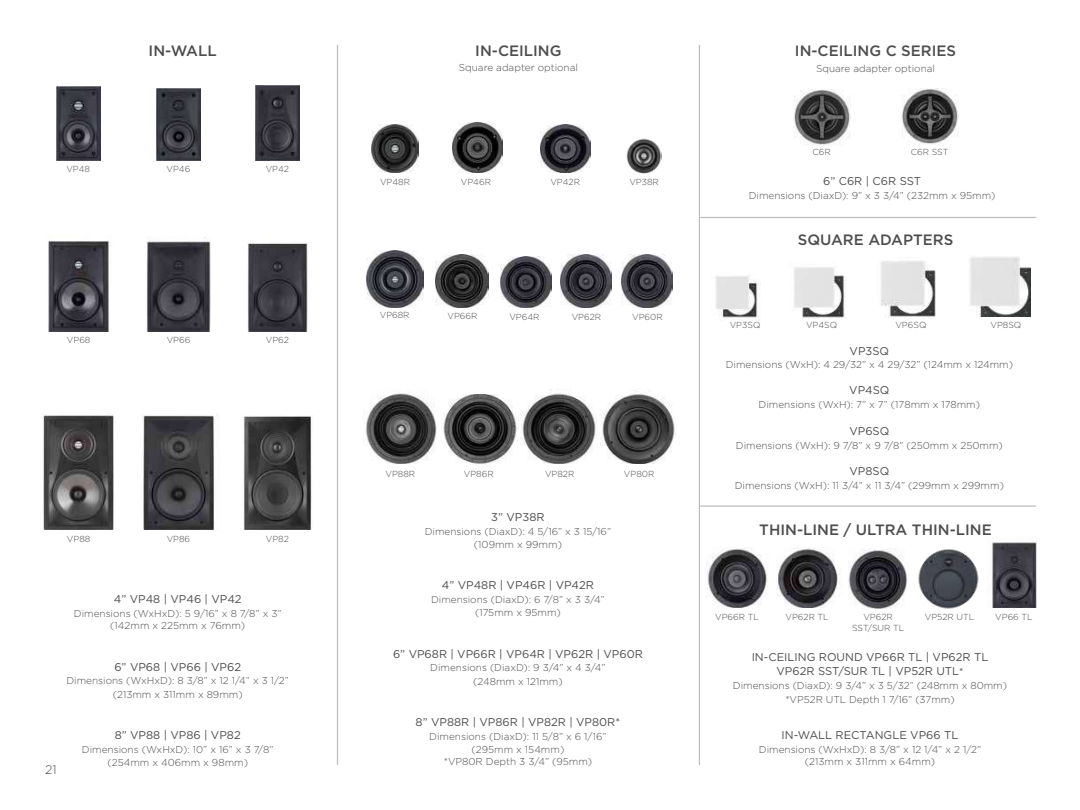
<style>
.page{position:relative;width:1080px;height:810px;background:#fff}
.page>*{position:absolute;margin:0;border:0;box-sizing:border-box;transform-origin:0 0}
.t1{font:500 15px "Gotham";color:#4d4d4f}
.t2{font:300 12.5px "Gotham";color:#4d4d4f}
.t3{font:11.25px/13.8px "Gotham";color:#4d4d4f;text-align:center}
.t4{font:300 10px/12.5px "Gotham";color:#4d4d4f;text-align:center}
.t5{font:300 8.75px "Gotham";color:#4d4d4f}
.s1{font-size:10px}
</style>
<div class="page">
<img style="left:43px;top:413px;width:71px;height:117px">
<img style="left:142px;top:413px;width:76px;height:117px">
<img style="left:242px;top:415px;width:72px;height:115px">
<hr style="left:337px;top:45px;width:1px;height:720px;background:#bcbec0">
<hr style="left:699px;top:45px;width:1px;height:720px;background:#bcbec0">
<hr style="left:700px;top:505px;width:336px;height:2px;background:#bcbec0">
<hr style="left:700px;top:217px;width:336px;height:1px;background:#bcbec0">
<img style="left:364px;top:393px;width:73px;height:71px">
<img style="left:442px;top:394px;width:76px;height:70px">
<img style="left:521px;top:389px;width:76px;height:75px">
<img style="left:600px;top:390px;width:76px;height:74px">
<img style="left:793px;top:90px;width:57px;height:56px">
<img style="left:901px;top:88px;width:57px;height:56px">
<img style="left:540px;top:125px;width:50px;height:47px">
<img style="left:453px;top:122px;width:50px;height:50px">
<img style="left:371px;top:124px;width:48px;height:48px">
<img style="left:561px;top:255px;width:51px;height:53px">
<img style="left:622px;top:255px;width:51px;height:53px">
<img style="left:500px;top:256px;width:51px;height:51px">
<img style="left:435px;top:255px;width:54px;height:53px">
<img style="left:366px;top:251px;width:57px;height:57px">
<img style="left:255px;top:85px;width:45px;height:75px">
<img style="left:156px;top:89px;width:45px;height:71px">
<img style="left:56px;top:86px;width:45px;height:74px">
<img style="left:247px;top:241px;width:61px;height:90px">
<img style="left:146px;top:237px;width:65px;height:94px">
<img style="left:48px;top:240px;width:61px;height:91px">
<img style="left:626px;top:138px;width:36px;height:36px">
<img style="left:794px;top:267px;width:52px;height:52px">
<img style="left:880px;top:261px;width:56px;height:58px">
<img style="left:970px;top:257px;width:60px;height:59px">
<img style="left:715px;top:275px;width:44px;height:43px">
<img style="left:992px;top:542px;width:45px;height:65px">
<img style="left:918px;top:549px;width:61px;height:60px">
<img style="left:705px;top:547px;width:135px;height:61px">
<img style="left:848px;top:549px;width:59px;height:59px">
<p class="t5" style="left:66px;top:164px;width:25px">VP48</p>
<h1 class="t1" style="left:149px;top:42px;width:70px">IN-WALL</h1>
<p class="t5" style="left:167px;top:164px;width:25px">VP46</p>
<p class="t5" style="left:266px;top:164px;width:25px">VP42</p>
<p class="t5" style="left:67px;top:335px;width:25px">VP68</p>
<p class="t5" style="left:167px;top:335px;width:25px">VP66</p>
<p class="t5" style="left:266px;top:335px;width:25px">VP62</p>
<p class="t5" style="left:67px;top:534px;width:25px">VP88</p>
<p class="t5" style="left:167px;top:534px;width:25px">VP86</p>
<p class="t5" style="left:266px;top:534px;width:25px">VP82</p>
<p class="t2" style="left:45px;top:763px;width:13px">21</p>
<p class="t3" style="left:114px;top:592px;width:129px">4” VP48 | VP46 | VP42</p>
<p class="t4" style="left:74px;top:607px;width:209px">Dimensions (WxHxD): 5 9/16” x 8 7/8” x 3” (142mm x 225mm x 76mm)</p>
<p class="t3" style="left:114px;top:659px;width:128px">6” VP68 | VP66 | VP62</p>
<p class="t4" style="left:67px;top:674px;width:224px;line-height:13.8px">Dimensions (WxHxD): 8 3/8” x 12 1/4” x 3 1/2” (213mm x 311mm x 89mm)</p>
<p class="t3" style="left:115px;top:728px;width:128px">8” VP88 | VP86 | VP82</p>
<p class="t4" style="left:82px;top:743px;width:193px">Dimensions (WxHxD): 10” x 16” x 3 7/8” (254mm x 406mm x 98mm)</p>
<p class="t5" style="left:380px;top:177px;width:32px">VP48R</p>
<h1 class="t1" style="left:475px;top:42px;width:88px">IN-CEILING</h1>
<p class="t4" style="left:459px;top:61px;width:121px">Square adapter optional</p>
<p class="t5" style="left:461px;top:177px;width:32px">VP46R</p>
<p class="t5" style="left:550px;top:177px;width:31px">VP42R</p>
<p class="t5" style="left:629px;top:177px;width:31px">VP38R</p>
<p class="t5" style="left:380px;top:310px;width:31px">VP68R</p>
<p class="t5" style="left:448px;top:311px;width:31px">VP66R</p>
<p class="t5" style="left:509px;top:312px;width:32px">VP64R</p>
<p class="t5" style="left:572px;top:312px;width:31px">VP62R</p>
<p class="t5" style="left:632px;top:312px;width:32px">VP60R</p>
<p class="t5" style="left:386px;top:469px;width:31px">VP88R</p>
<p class="t5" style="left:464px;top:469px;width:31px">VP86R</p>
<p class="t5" style="left:545px;top:469px;width:31px">VP82R</p>
<p class="t5" style="left:624px;top:469px;width:32px">VP80R</p>
<p class="t3" style="left:491px;top:510px;width:55px">3” VP38R</p>
<p class="t4" style="left:425px;top:525px;width:188px">Dimensions (DiaxD): 4 5/16” x 3 15/16” (109mm x 99mm)</p>
<p class="t3" style="left:442px;top:578px;width:154px">4” VP48R | VP46R | VP42R</p>
<p class="t4" style="left:431px;top:592px;width:175px;line-height:13.8px">Dimensions (DiaxD): 6 7/8” x 3 3/4” (175mm x 95mm)</p>
<p class="t3" style="left:393px;top:646px;width:251px">6” VP68R | VP66R | VP64R | VP62R | VP60R</p>
<p class="t4" style="left:430px;top:661px;width:177px;line-height:13.8px">Dimensions (DiaxD): 9 3/4” x 4 3/4” (248mm x 121mm)</p>
<p class="t3" style="left:416px;top:715px;width:206px">8” VP88R | VP86R | VP82R | VP80R*</p>
<p class="t4" style="left:429px;top:730px;width:179px">Dimensions (DiaxD): 11 5/8” x 6 1/16” (295mm x 154mm)<br>*VP80R Depth 3 3/4” (95mm)</p>
<h1 class="t1" style="left:795px;top:42px;width:163px">IN-CEILING C SERIES</h1>
<p class="t4" style="left:816px;top:62px;width:121px">Square adapter optional</p>
<p class="t5" style="left:812px;top:147px;width:20px">C6R</p>
<p class="t5" style="left:911px;top:147px;width:39px">C6R SST</p>
<p class="t3" style="left:823px;top:174px;width:100px">6” C6R | C6R SST</p>
<p class="t4" style="left:749px;top:189px;width:248px">Dimensions (DiaxD): 9” x 3 3/4” (232mm x 95mm)</p>
<h1 class="t1" style="left:798px;top:231px;width:157px">SQUARE ADAPTERS</h1>
<p class="t5" style="left:730px;top:320px;width:32px">VP3SQ</p>
<p class="t5" style="left:806px;top:320px;width:33px">VP4SQ</p>
<p class="t5" style="left:895px;top:320px;width:33px">VP6SQ</p>
<p class="t5" style="left:990px;top:320px;width:32px">VP8SQ</p>
<p class="t3" style="left:850px;top:344px;width:41px">VP3SQ</p>
<p class="t4" style="left:726px;top:359px;width:289px">Dimensions (WxH): 4 29/32” x 4 29/32” (124mm x 124mm)</p>
<p class="t3" style="left:849px;top:383px;width:42px">VP4SQ</p>
<p class="t4" style="left:759px;top:398px;width:223px">Dimensions (WxH): 7” x 7” (178mm x 178mm)</p>
<p class="t3" style="left:849px;top:424px;width:41px">VP6SQ</p>
<p class="t4" style="left:736px;top:439px;width:269px">Dimensions (WxH): 9 7/8” x 9 7/8” (250mm x 250mm)</p>
<p class="t3" style="left:849px;top:464px;width:41px">VP8SQ</p>
<p class="t4" style="left:735px;top:479px;width:271px">Dimensions (WxH): 11 3/4” x 11 3/4” (299mm x 299mm)</p>
<h1 class="t1" style="left:759px;top:521px;width:234px">THIN-LINE / ULTRA THIN-LINE</h1>
<p class="t5" style="left:715px;top:613px;width:45px">VP66R TL</p>
<p class="t5" style="left:785px;top:613px;width:45px">VP62R TL</p>
<p class="t5" style="left:863px;top:613px;width:31px">VP62R</p>
<p class="t5" style="left:925px;top:613px;width:51px">VP52R UTL</p>
<p class="t5" style="left:995px;top:613px;width:39px">VP66 TL</p>
<p class="t5" style="left:852px;top:623px;width:54px">SST/SUR TL</p>
<p class="t3" style="left:752px;top:650px;width:238px">IN-CEILING ROUND VP66R TL | VP62R TL<br>VP62R SST/SUR TL | VP52R UTL<span class="s1">*</span></p>
<p class="t4" style="left:733px;top:678px;width:276px;line-height:13.8px">Dimensions (DiaxD): 9 3/4” x 3 5/32” (248mm x 80mm) *VP52R UTL Depth 1 7/16” (37mm)</p>
<p class="t3" style="left:782px;top:728px;width:178px">IN-WALL RECTANGLE VP66 TL</p>
<p class="t4" style="left:759px;top:743px;width:224px">Dimensions (WxHxD): 8 3/8” x 12 1/4” x 2 1/2” (213mm x 311mm x 64mm)</p>
</div>
